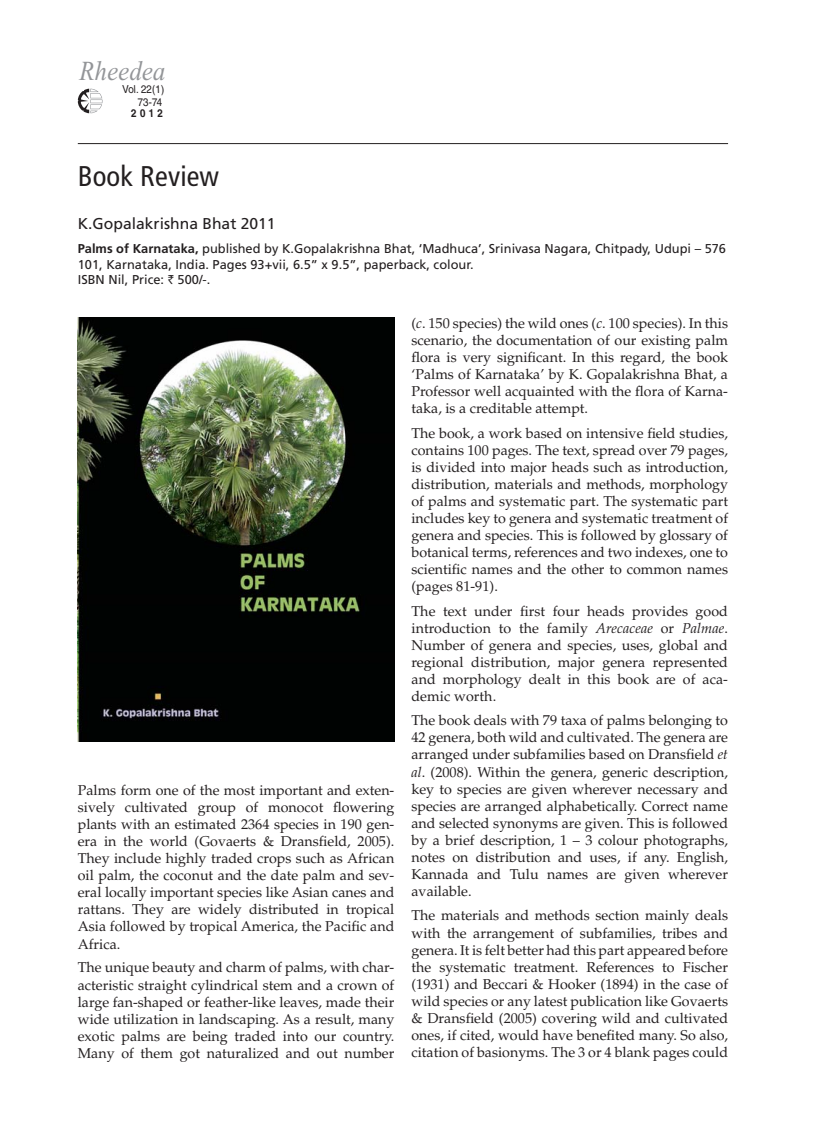
<style>
.page{position:relative;width:823px;height:1128px;background:#fff}
.page>*{position:absolute;margin:0;border:0;box-sizing:border-box;transform-origin:0 0}
.t1{font:condensed 28.5px "Frutiger";letter-spacing:.005em;color:#231f20}
.t2{font:italic 27.45px "Times New Roman PS Std";color:#939598;scale:.91 1}
.t3{font:15.6px "Frutiger";color:#231f20}
.t4{font:14.25px/17.1px "Palatino LT Std";color:#231f20;text-align:justify}
.t5{font:12.75px/15.6px "Frutiger";color:#231f20}
.t6{font:10.95px/12.8px "Helvetica LT Std";color:#231f20;text-align:right;scale:.91 1}
.t7{font:700 10.95px "Helvetica LT Std";color:#231f20;scale:.91 1}
.s1{font-weight:700}
.s2{font-family:"Rupee"}
.s3{font-style:italic}
</style>
<div class="page">
<svg style="left:78px;top:89px;width:24px;height:24px"></svg>
<hr style="left:78px;top:143px;width:649px;height:1px;background:#231f20">
<img style="left:78px;top:317px;width:316px;height:424px">
<h2 class="t2" style="left:80px;top:55px;width:97px">Rheedea</h2>
<p class="t6" style="left:122px;top:83px;width:48px">Vol. 22(1)<br>73-74</p>
<p class="t7" style="left:131px;top:107px;width:37px">2012</p>
<h1 class="t1" style="left:78px;top:165px;width:143px">Book Review</h1>
<p class="t3" style="left:78px;top:217px;width:199px">K.Gopalakrishna Bhat 2011</p>
<p class="t5" style="left:78px;top:242px;width:649px"><span class="s1">Palms of Karnataka,</span> published by K.Gopalakrishna Bhat, ‘Madhuca’, Srinivasa Nagara, Chitpady, Udupi – 576<br>101, Karnataka, India. Pages 93+vii, 6.5” x 9.5”, paperback, colour.<br>ISBN Nil, Price: <span class="s2">`</span> 500/-.</p>
<p class="t4" style="left:78px;top:783px;width:318px">Palms form one of the most important and exten&shy;sively cultivated group of monocot flowering plants with an estimated 2364 species in 190 gen&shy;era in the world (Govaerts &amp; Dransfield, 2005).<br>They include highly traded crops such as African oil palm, the coconut and the date palm and sev&shy;eral locally important species like Asian canes and rattans. They are widely distributed in tropical Asia followed by tropical America, the Pacific and Africa.</p>
<p class="t4" style="left:78px;top:960px;width:318px">The unique beauty and charm of palms, with char&shy;acteristic straight cylindrical stem and a crown of large fan-shaped or feather-like leaves, made their wide utilization in landscaping. As a result, many exotic palms are being traded into our country.<br>Many of them got naturalized and out number</p>
<p class="t4" style="left:411px;top:316px;width:318px">(<span class="s3">c</span>. 150 species) the wild ones (<span class="s3">c</span>. 100 species). In this scenario, the documentation of our existing palm flora is very significant. In this regard, the book ‘Palms of Karnataka’ by K. Gopalakrishna Bhat, a Professor well acquainted with the flora of Karna&shy;taka, is a creditable attempt.</p>
<p class="t4" style="left:411px;top:425px;width:318px">The book, a work based on intensive field studies, contains 100 pages. The text, spread over 79 pages, is divided into major heads such as introduction, distribution, materials and methods, morphology of palms and systematic part. The systematic part includes key to genera and systematic treatment of genera and species. This is followed by glossary of botanical terms, references and two indexes, one to scientific names and the other to common names (pages 81-91).</p>
<p class="t4" style="left:411px;top:603px;width:318px">The text under first four heads provides good introduction to the family <span class="s3">Arecaceae</span> or <span class="s3">Palmae</span>.<br>Number of genera and species, uses, global and regional distribution, major genera represented and morphology dealt in this book are of aca&shy;demic worth.</p>
<p class="t4" style="left:411px;top:713px;width:318px">The book deals with 79 taxa of palms belonging to 42 genera, both wild and cultivated. The genera are arranged under subfamilies based on Dransfield <span class="s3">et al</span>. (2008). Within the genera, generic description, key to species are given wherever necessary and species are arranged alphabetically. Correct name and selected synonyms are given. This is followed by a brief description, 1 – 3 colour photographs, notes on distribution and uses, if any. English, Kannada and Tulu names are given wherever available.</p>
<p class="t4" style="left:411px;top:908px;width:318px">The materials and methods section mainly deals with the arrangement of subfamilies, tribes and genera. It is felt better had this part appeared before the systematic treatment. References to Fischer (1931) and Beccari &amp; Hooker (1894) in the case of wild species or any latest publication like Govaerts &amp; Dransfield (2005) covering wild and cultivated ones, if cited, would have benefited many. So also, citation of basionyms. The 3 or 4 blank pages could</p>
</div>
